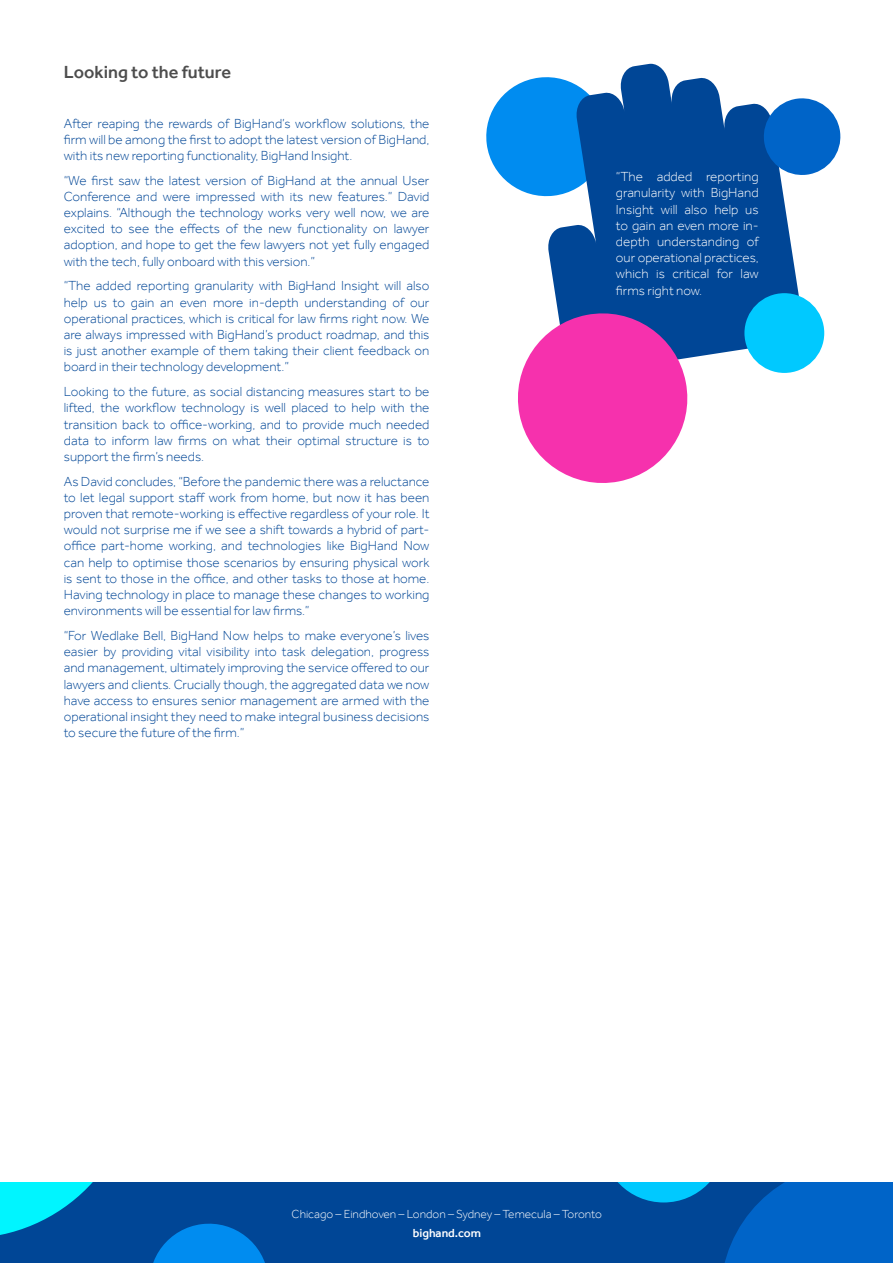
<style>
.page{position:relative;width:893px;height:1263px;background:#fff}
.page>*{position:absolute;margin:0;border:0;box-sizing:border-box;transform-origin:0 0}
.Overview_Body{font:500 18px "Effra";color:#4d4d4d}
.Overview_Body-2{font:300 13.5px/16.2px "Effra";color:#004696;text-align:justify}
.Overview_Body-3{font:300 13.5px/16.2px "Effra";color:#fff;text-align:justify}
.t1{font:300 12px "Effra";color:#fff}
.t2{font:500 12px "Effra";color:#fff}
</style>
<div class="page">
<div style="left:0;top:1182px;width:893px;height:81px;background:#004696"></div>
<svg style="left:153px;top:1223px;width:112px;height:40px"></svg>
<svg style="left:617px;top:1182px;width:276px;height:81px"></svg>
<svg style="left:0;top:1182px;width:93px;height:53px"></svg>
<svg style="left:486px;top:77px;width:61px;height:120px"></svg>
<svg style="left:547px;top:64px;width:257px;height:309px;fill:#004696"></svg>
<div style="left:744px;top:293px;width:80px;height:80px;background:#00c9ff;border-radius:50%"></div>
<svg style="left:761px;top:96px;width:80px;height:81px"></svg>
<svg style="left:518px;top:306px;width:177px;height:177px"></svg>
<p class="Overview_Body" style="left:64px;top:61px;width:169px">Looking to the future</p>
<p class="Overview_Body-2" style="left:64px;top:115px;width:367px">After reaping the rewards of BigHand’s workflow solutions, the firm will be among the first to adopt the latest version of BigHand, with its new reporting functionality, BigHand Insight.</p>
<p class="Overview_Body-2" style="left:64px;top:172px;width:367px">“We first saw the latest version of BigHand at the annual User Conference and were impressed with its new features.” David explains. “Although the technology works very well now, we are excited to see the effects of the new functionality on lawyer adoption, and hope to get the few lawyers not yet fully engaged with the tech, fully onboard with this version.”</p>
<p class="Overview_Body-2" style="left:64px;top:278px;width:367px">“The added reporting granularity with BigHand Insight will also help us to gain an even more in-depth understanding of our operational practices, which is critical for law firms right now. We are always impressed with BigHand’s product roadmap, and this is just another example of them taking their client feedback on board in their technology development.”</p>
<p class="Overview_Body-2" style="left:64px;top:383px;width:367px">Looking to the future, as social distancing measures start to be lifted, the workflow technology is well placed to help with the transition back to office-working, and to provide much needed data to inform law firms on what their optimal structure is to support the firm’s needs.</p>
<p class="Overview_Body-2" style="left:64px;top:473px;width:367px">As David concludes, “Before the pandemic there was a reluctance to let legal support staff work from home, but now it has been proven that remote-working is effective regardless of your role. It would not surprise me if we see a shift towards a hybrid of part&shy;office part-home working, and technologies like BigHand Now can help to optimise those scenarios by ensuring physical work is sent to those in the office, and other tasks to those at home.<br>Having technology in place to manage these changes to working environments will be essential for law firms.”</p>
<p class="Overview_Body-2" style="left:64px;top:627px;width:367px">“For Wedlake Bell, BigHand Now helps to make everyone’s lives easier by providing vital visibility into task delegation, progress and management, ultimately improving the service offered to our lawyers and clients. Crucially though, the aggregated data we now have access to ensures senior management are armed with the operational insight they need to make integral business decisions to secure the future of the firm.”</p>
<p class="Overview_Body-3" style="left:616px;top:169px;width:144px">“The added reporting granularity with BigHand Insight will also help us to gain an even more in&shy;depth understanding of our operational practices, which is critical for law firms right now.</p>
<p class="t1" style="left:292px;top:1207px;width:312px">Chicago – Eindhoven – London – Sydney – Temecula – Toronto</p>
<p class="t2" style="left:413px;top:1225px;width:70px">bighand.com</p>
</div>
